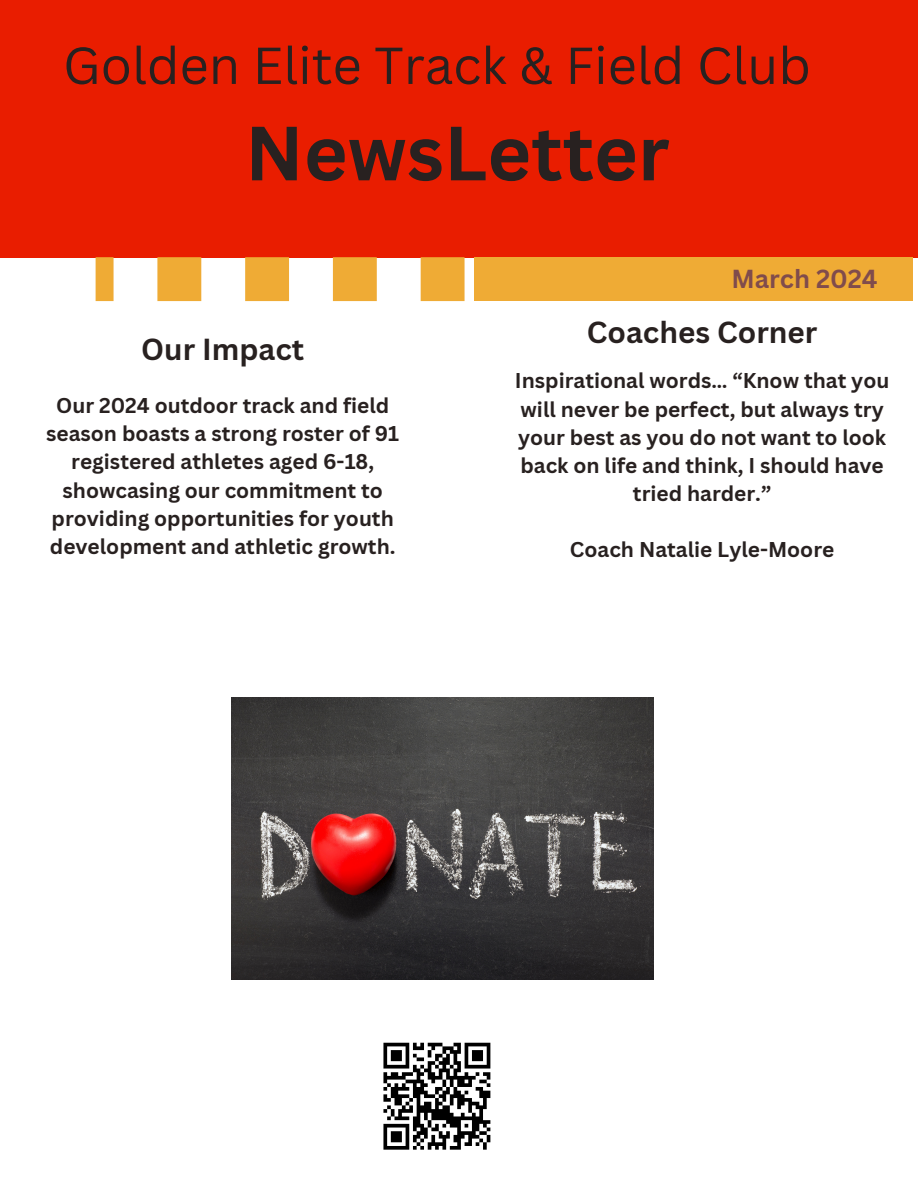
<style>
.page{position:relative;width:918px;height:1188px;background:#fff}
.page>*{position:absolute;margin:0;border:0;box-sizing:border-box;transform-origin:0 0}
.t1{font:700 75px "Canva Sans";color:#282120}
.t2{font:50.85px "Canva Sans";color:#282120}
.t3{font:700 29.7px "Canva Sans";color:#282120}
.t4{font:700 25.35px "Canva Sans";color:#804c4c}
.t5{font:700 20.85px/28.2px "Canva Sans";color:#282120;text-align:center}
</style>
<div class="page">
<div style="left:0;top:0;width:918px;height:257px;background:#e91d00"></div>
<div style="left:474px;top:257px;width:439px;height:44px;background:#efab35"></div>
<svg style="left:96px;top:257px;width:369px;height:44px"></svg>
<svg style="left:383px;top:1042px;width:108px;height:108px"></svg>
<img style="left:232px;top:698px;width:421px;height:281px">
<h4 class="t2" style="left:63px;top:30px;width:750px">Golden Elite Track &amp; Field Club</h4>
<h1 class="t1" style="left:245px;top:100px;width:426px">NewsLetter</h1>
<p class="t4" style="left:731px;top:261px;width:148px">March 2024</p>
<p class="t3" style="left:141px;top:328px;width:165px">Our Impact</p>
<p class="t5" style="left:46px;top:391px;width:355px">Our 2024 outdoor track and field season boasts a strong roster of 91 registered athletes aged 6-18, showcasing our commitment to providing opportunities for youth development and athletic growth.</p>
<h3 class="t3" style="left:587px;top:311px;width:232px">Coaches Corner</h3>
<h3 class="t5" style="left:515px;top:366px;width:376px">Inspirational words… “Know that you will never be perfect, but always try your best as you do not want to look back on life and think, I should have tried harder.”</h3>
<p class="t5" style="left:570px;top:535px;width:266px">Coach Natalie Lyle-Moore</p>
</div>
